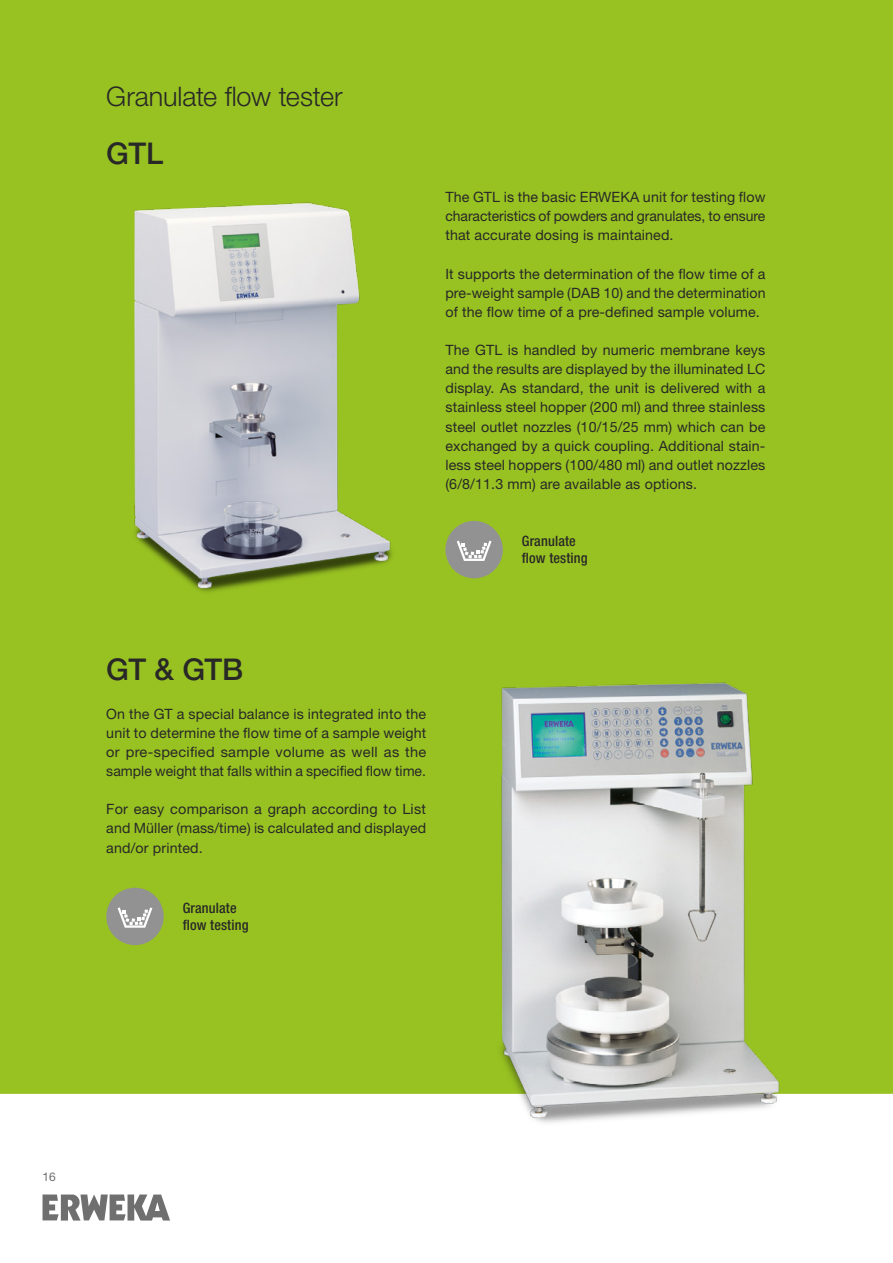
<style>
.page{position:relative;width:893px;height:1263px;background:#fff}
.page>*{position:absolute;margin:0;border:0;box-sizing:border-box;transform-origin:0 0}
.t1{font:500 30px "Helvetica Neue LT Std";letter-spacing:-.02em;color:#282827}
.t2{font:300 27px "Helvetica Neue LT Std";letter-spacing:-.005em;color:#282827}
.t3{font:14.25px/19.2px "Helvetica Neue LT Std";letter-spacing:.01em;color:#282827;text-align:justify}
.t4{font:500 condensed 14.25px/16.5px "Helvetica Neue LT Std";letter-spacing:.01em;color:#282827}
.t5{font:12px "Helvetica Neue LT Std";color:#706f6f}
</style>
<div class="page">
<svg style="left:43px;top:1194px;width:127px;height:26px"></svg>
<div style="left:0;top:0;width:893px;height:1094px;background:#98c222"></div>
<div style="left:106px;top:888px;width:58px;height:57px;background:#929292;border-radius:50%"></div>
<svg style="left:118px;top:907px;width:34px;height:21px"></svg>
<div style="left:445px;top:521px;width:58px;height:57px;background:#929292;border-radius:50%"></div>
<svg style="left:457px;top:541px;width:34px;height:20px"></svg>
<img style="left:449px;top:642px;width:373px;height:481px">
<img style="left:98px;top:175px;width:320px;height:429px">
<h2 class="t2" style="left:106px;top:80px;width:238px">Granulate flow tester</h2>
<h1 class="t1" style="left:106px;top:135px;width:58px">GTL</h1>
<p class="t3" style="left:445px;top:187px;width:322px">The GTL is the basic ERWEKA unit for testing flow characteristics of powders and granulates, to ensure that accurate dosing is maintained.</p>
<p class="t3" style="left:445px;top:264px;width:322px">It supports the determination of the flow time of a pre-weight sample (DAB 10) and the determination of the flow time of a pre-defined sample volume.</p>
<p class="t3" style="left:445px;top:340px;width:321px">The GTL is handled by numeric membrane keys and the results are displayed by the illuminated LC display. As standard, the unit is delivered with a stainless steel hopper (200 ml) and three stainless steel outlet nozzles (10/15/25 mm) which can be exchanged by a quick coupling. Additional stain&shy;less steel hoppers (100/480 ml) and outlet nozzles (6/8/11.3 mm) are available as options.</p>
<p class="t4" style="left:522px;top:533px;width:67px">Granulate flow testing</p>
<h1 class="t1" style="left:106px;top:652px;width:138px">GT &amp; GTB</h1>
<p class="t3" style="left:106px;top:704px;width:322px">On the GT a special balance is integrated into the unit to determine the flow time of a sample weight or pre-specified sample volume as well as the sample weight that falls within a specified flow time.</p>
<p class="t3" style="left:106px;top:799px;width:321px">For easy comparison a graph according to List and Müller (mass/time) is calculated and displayed and/or printed.</p>
<p class="t4" style="left:183px;top:899px;width:67px">Granulate flow testing</p>
<p class="t5" style="left:43px;top:1169px;width:15px">16</p>
</div>
